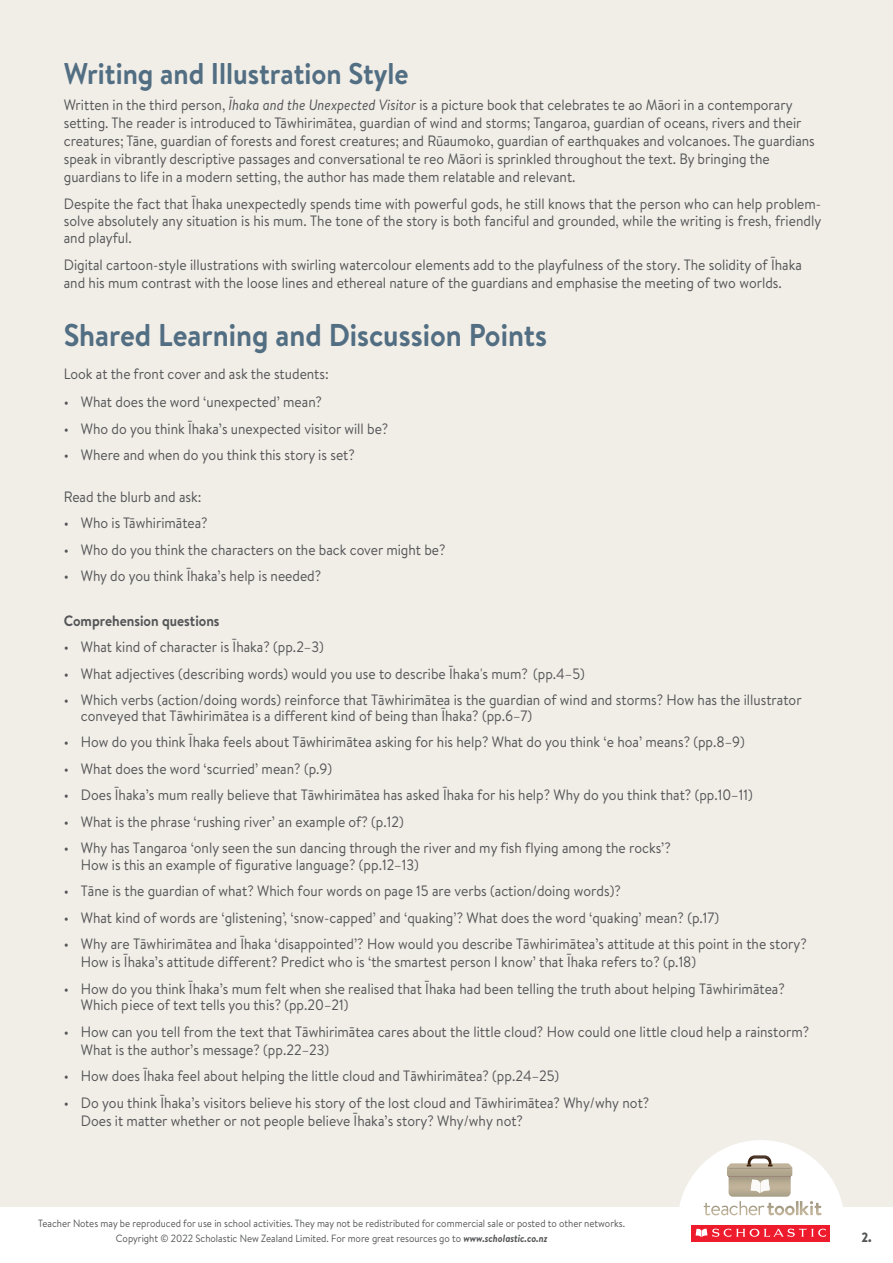
<style>
.page{position:relative;width:893px;height:1263px;background:#f1ede7}
.page>*{position:absolute;margin:0;border:0;box-sizing:border-box;transform-origin:0 0}
.Copy_Headings{font:700 31.5px "Brandon Text";color:#526e83;scale:.92 1}
.Copy_Headings-2{font:700 30px "Brandon Text";color:#526e83;scale:.92 1}
.Copy_Headings-3{font:15px/18px "Brandon Text";color:#545557;scale:.92 1}
.Body{font:700 15px "Brandon Text";color:#545557;scale:.92 1}
.Body-2{font:15px "Brandon Text";color:#545557;scale:.92 1}
.t1{font:900 13.5px "Brandon Text";color:#545557;scale:.92 1}
.t2{font:10.5px "Brandon Text";color:#545557;scale:.92 1}
.s1{font-style:italic}
.s2{font-weight:700;font-style:italic}
</style>
<div class="page">
<div style="left:0;top:1207px;width:893px;height:56px;background:#fff"></div>
<svg style="left:679px;top:1140px;width:164px;height:102px"></svg>
<p class="Copy_Headings-2" style="left:64px;top:52px;width:376px">Writing and Illustration Style</p>
<p class="Copy_Headings-3" style="left:64px;top:96px;width:818px">Written in the third person, <span class="s1">Īhaka and the Unexpected Visitor</span> is a picture book that celebrates te ao Māori in a contemporary setting. The reader is introduced to Tāwhirimātea, guardian of wind and storms; Tangaroa, guardian of oceans, rivers and their creatures; Tāne, guardian of forests and forest creatures; and Rūaumoko, guardian of earthquakes and volcanoes. The guardians speak in vibrantly descriptive passages and conversational te reo Māori is sprinkled throughout the text. By bringing the guardians to life in a modern setting, the author has made them relatable and relevant.</p>
<p class="Copy_Headings-3" style="left:64px;top:194px;width:825px;line-height:17.2px;text-align:justify">Despite the fact that Īhaka unexpectedly spends time with powerful gods, he still knows that the person who can help problem&shy;solve absolutely any situation is his mum. The tone of the story is both fanciful and grounded, while the writing is fresh, friendly and playful.</p>
<p class="Copy_Headings-3" style="left:64px;top:255px;width:804px">Digital cartoon-style illustrations with swirling watercolour elements add to the playfulness of the story. The solidity of Īhaka and his mum contrast with the loose lines and ethereal nature of the guardians and emphasise the meeting of two worlds.</p>
<p class="Copy_Headings" style="left:64px;top:314px;width:527px">Shared Learning and Discussion Points</p>
<p class="Copy_Headings-3" style="left:64px;top:365px;width:290px">Look at the front cover and ask the students:</p>
<p class="Copy_Headings-3" style="left:64px;top:393px;width:282px">• What does the word ‘unexpected’ mean?</p>
<p class="Copy_Headings-3" style="left:64px;top:419px;width:354px">• Who do you think Īhaka’s unexpected visitor will be?</p>
<p class="Copy_Headings-3" style="left:64px;top:446px;width:318px">• Where and when do you think this story is set?</p>
<p class="Body-2" style="left:64px;top:486px;width:151px">Read the blurb and ask:</p>
<p class="Copy_Headings-3" style="left:64px;top:514px;width:158px">• Who is Tāwhirimātea?</p>
<p class="Copy_Headings-3" style="left:64px;top:540px;width:416px">• Who do you think the characters on the back cover might be?</p>
<p class="Copy_Headings-3" style="left:64px;top:567px;width:281px">• Why do you think Īhaka’s help is needed?</p>
<p class="Body" style="left:64px;top:610px;width:171px">Comprehension questions</p>
<p class="Copy_Headings-3" style="left:64px;top:638px;width:284px">• What kind of character is Īhaka? (pp.2–3)</p>
<p class="Copy_Headings-3" style="left:64px;top:664px;width:568px">• What adjectives (describing words) would you use to describe Īhaka's mum? (pp.4–5)</p>
<p class="Copy_Headings-3" style="left:81px;top:692px;width:785px;line-height:15.3px;text-indent:-17px">• Which verbs (action/doing words) reinforce that Tāwhirimātea is the guardian of wind and storms? How has the illustrator conveyed that Tāwhirimātea is a different kind of being than Īhaka? (pp.6–7)</p>
<p class="Copy_Headings-3" style="left:64px;top:732px;width:742px">• How do you think Īhaka feels about Tāwhirimātea asking for his help? What do you think ‘e hoa’ means? (pp.8–9)</p>
<p class="Copy_Headings-3" style="left:64px;top:759px;width:293px">• What does the word ‘scurried’ mean? (p.9)</p>
<p class="Copy_Headings-3" style="left:64px;top:785px;width:750px">• Does Īhaka’s mum really believe that Tāwhirimātea has asked Īhaka for his help? Why do you think that? (pp.10–11)</p>
<p class="Copy_Headings-3" style="left:64px;top:812px;width:371px">• What is the phrase ‘rushing river’ an example of? (p.12)</p>
<p class="Copy_Headings-3" style="left:81px;top:839px;width:643px;line-height:16.6px;text-indent:-17px">• Why has Tangaroa ‘only seen the sun dancing through the river and my fish flying among the rocks’?<br>How is this an example of figurative language? (pp.12–13)</p>
<p class="Copy_Headings-3" style="left:64px;top:881px;width:607px">• Tāne is the guardian of what? Which four words on page 15 are verbs (action/doing words)?</p>
<p class="Copy_Headings-3" style="left:64px;top:908px;width:714px">• What kind of words are ‘glistening’, ‘snow-capped’ and ‘quaking’? What does the word ‘quaking’ mean? (p.17)</p>
<p class="Copy_Headings-3" style="left:81px;top:934px;width:791px;text-indent:-17px">• Why are Tāwhirimātea and Īhaka ‘disappointed’? How would you describe Tāwhirimātea’s attitude at this point in the story?<br>How is Īhaka’s attitude different? Predict who is ‘the smartest person I know’ that Īhaka refers to? (p.18)</p>
<p class="Copy_Headings-3" style="left:81px;top:980px;width:767px;line-height:16.6px;text-indent:-17px">• How do you think Īhaka’s mum felt when she realised that Īhaka had been telling the truth about helping Tāwhirimātea?<br>Which piece of text tells you this? (pp.20–21)</p>
<p class="Copy_Headings-3" style="left:81px;top:1022px;width:793px;text-indent:-17px">• How can you tell from the text that Tāwhirimātea cares about the little cloud? How could one little cloud help a rainstorm?<br>What is the author’s message? (pp.22–23)</p>
<p class="Copy_Headings-3" style="left:64px;top:1067px;width:540px">• How does Īhaka feel about helping the little cloud and Tāwhirimātea? (pp.24–25)</p>
<p class="Copy_Headings-3" style="left:81px;top:1093px;width:619px;text-indent:-17px">• Do you think Īhaka’s visitors believe his story of the lost cloud and Tāwhirimātea? Why/why not?<br>Does it matter whether or not people believe Īhaka’s story? Why/why not?</p>
<p class="t2" style="left:38px;top:1216px;width:639px">Teacher Notes may be reproduced for use in school activities. They may not be redistributed for commercial sale or posted to other networks.</p>
<p class="t2" style="left:116px;top:1231px;width:471px">Copyright © 2022 Scholastic New Zealand Limited. For more great resources go to <span class="s2">www.scholastic.co.nz</span></p>
<p class="t1" style="left:861px;top:1227px;width:13px">2.</p>
</div>
